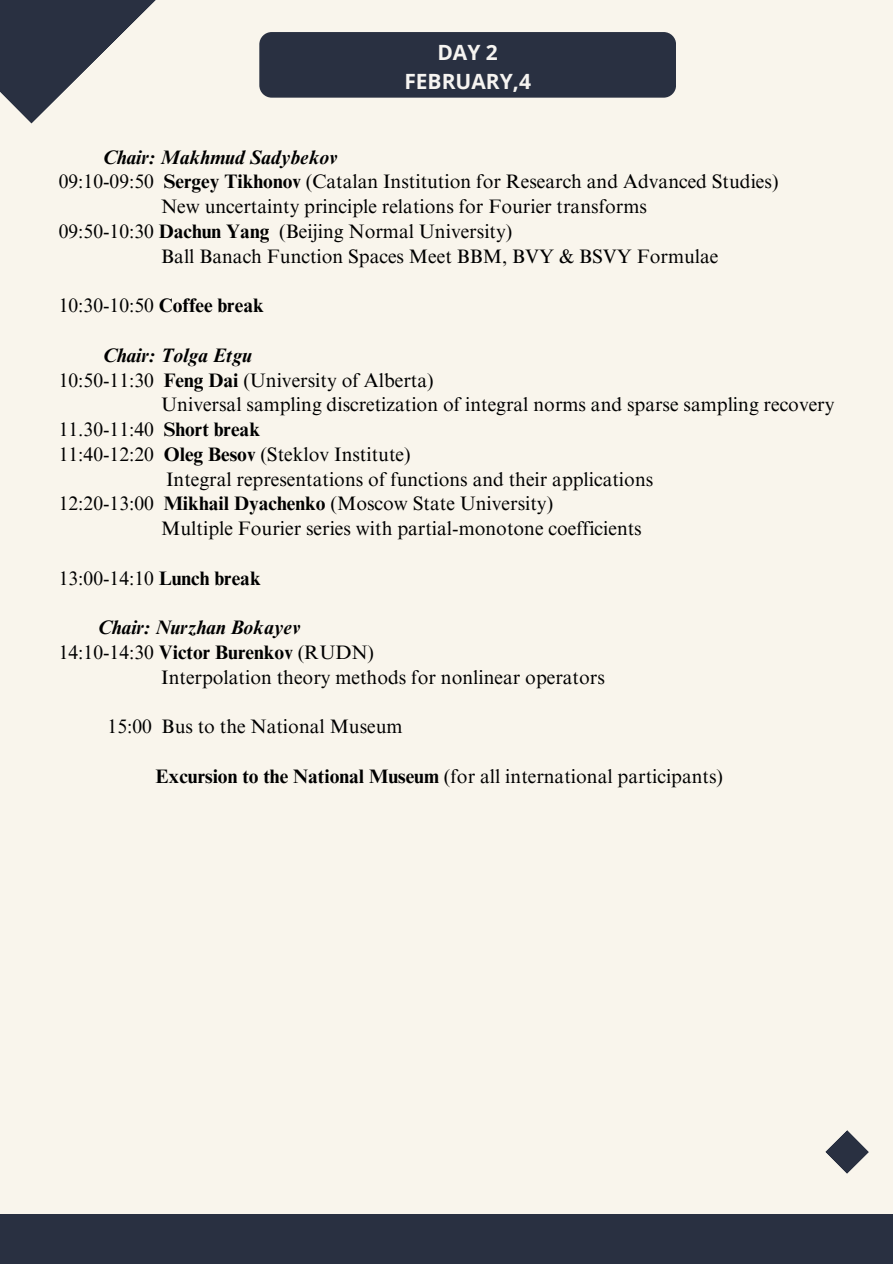
<style>
.page{position:relative;width:893px;height:1264px;background:#fff}
.page>*{position:absolute;margin:0;border:0;box-sizing:border-box;transform-origin:0 0}
.t1{font:700 21px/29.2px "Open Sans";color:#f6f4f1;text-align:center}
.t2{font:19.5px "Times NRMT Pro";color:#000}
.t3{font:italic 700 19.5px "Times NRMT Pro";color:#000}
.s1{font-weight:700}
</style>
<div class="page">
<div style="left:0;top:0;width:892px;height:1263px;background:#f9f5ec"></div>
<svg style="left:0;top:0;width:156px;height:124px"></svg>
<div style="left:0;top:1213px;width:892px;height:50px;background:#293041"></div>
<svg style="left:825px;top:1130px;width:44px;height:44px"></svg>
<div style="left:259px;top:32px;width:417px;height:66px;background:#293041;border-radius:12px"></div>
<p class="t1" style="left:404px;top:37px;width:128px">DAY 2<br>FEBRUARY,4</p>
<h1 class="t3" style="left:103px;top:150px;width:236px">Chair: Makhmud Sadybekov</h1>
<p class="t2" style="left:59px;top:174px;width:721px">09:10-09:50 <span class="s1">Sergey Tikhonov</span> (Catalan Institution for Research and Advanced Studies)</p>
<p class="t2" style="left:161px;top:199px;width:487px">New uncertainty principle relations for Fourier transforms</p>
<p class="t2" style="left:59px;top:224px;width:455px">09:50-10:30 <span class="s1">Dachun Yang</span> (Beijing Normal University)</p>
<p class="t2" style="left:161px;top:249px;width:558px">Ball Banach Function Spaces Meet BBM, BVY &amp; BSVY Formulae</p>
<p class="t2" style="left:59px;top:298px;width:206px">10:30-10:50 <span class="s1">Coffee break</span></p>
<p class="t3" style="left:103px;top:348px;width:151px">Chair: Tolga Etgu</p>
<p class="t2" style="left:59px;top:372px;width:376px">10:50-11:30 <span class="s1">Feng Dai</span> (University of Alberta)</p>
<p class="t2" style="left:161px;top:397px;width:674px">Universal sampling discretization of integral norms and sparse sampling recovery</p>
<p class="t2" style="left:59px;top:422px;width:203px">11.30-11:40 <span class="s1">Short break</span></p>
<p class="t2" style="left:59px;top:447px;width:353px">11:40-12:20 <span class="s1">Oleg Besov</span> (Steklov Institute)</p>
<p class="t2" style="left:166px;top:471px;width:488px">Integral representations of functions and their applications</p>
<p class="t2" style="left:59px;top:496px;width:496px">12:20-13:00 <span class="s1">Mikhail Dyachenko</span> (Moscow State University)</p>
<p class="t2" style="left:161px;top:521px;width:482px">Multiple Fourier series with partial-monotone coefficients</p>
<p class="t2" style="left:59px;top:570px;width:203px">13:00-14:10 <span class="s1">Lunch break</span></p>
<p class="t3" style="left:98px;top:620px;width:204px">Chair: Nurzhan Bokayev</p>
<p class="t2" style="left:59px;top:645px;width:316px">14:10-14:30 <span class="s1">Victor Burenkov</span> (RUDN)</p>
<p class="t2" style="left:161px;top:669px;width:445px">Interpolation theory methods for nonlinear operators</p>
<p class="t2" style="left:108px;top:719px;width:296px">15:00 Bus to the National Museum</p>
<p class="t2" style="left:155px;top:768px;width:569px"><span class="s1">Excursion to the National Museum</span> (for all international participants)</p>
</div>
